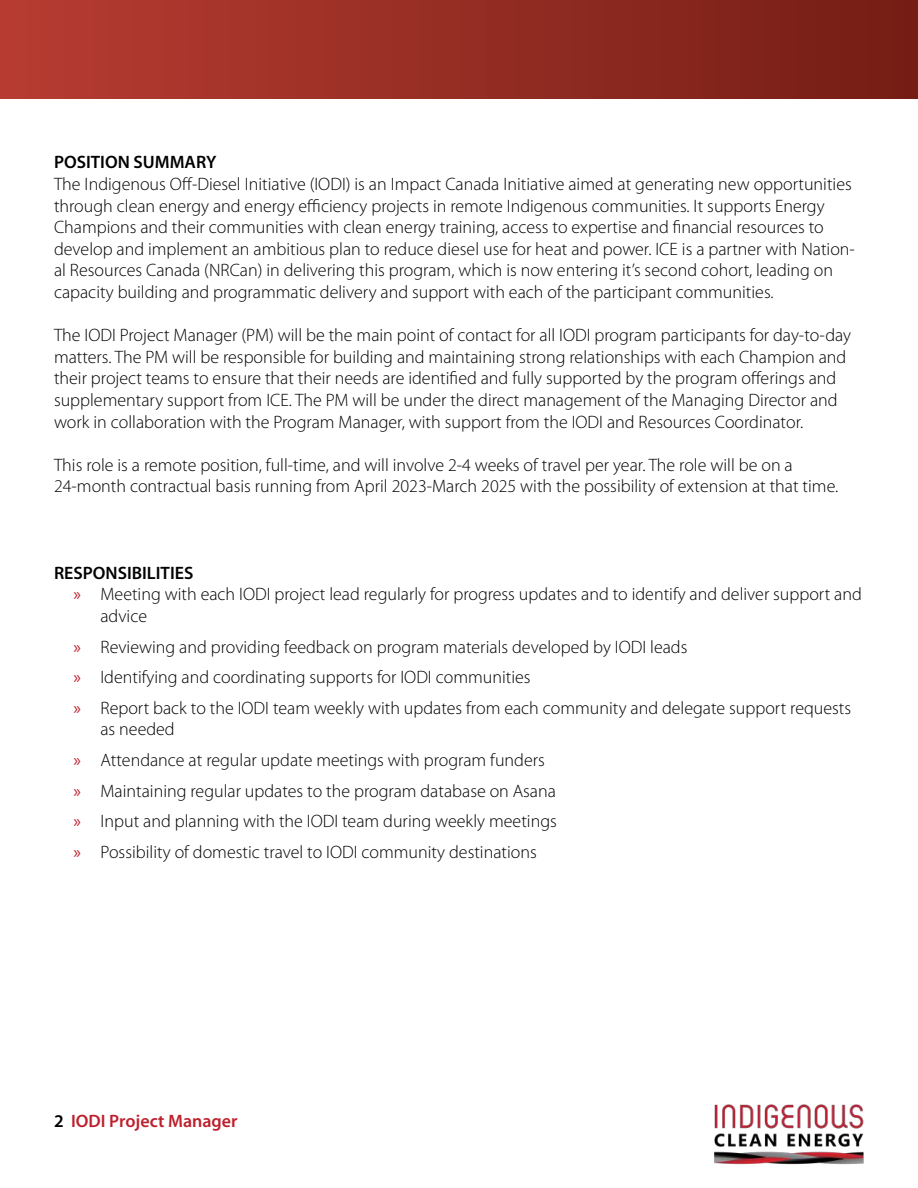
<style>
.page{position:relative;width:918px;height:1188px;background:#fff}
.page>*{position:absolute;margin:0;border:0;box-sizing:border-box;transform-origin:0 0}
.t1{font:300 18px/21.6px "Myriad Pro";color:#000}
.t2{font:600 18px "Myriad Pro";color:#000}
.t3{font:600 18px "Myriad Pro";color:#bd202d}
.s1{font-weight:400;color:#bd202d}
.s2{color:#000}
</style>
<div class="page">
<img style="left:714px;top:1104px;width:150px;height:61px">
<img style="left:0;top:0;width:918px;height:99px">
<p class="t2" style="left:54px;top:155px;width:164px">POSITION SUMMARY</p>
<p class="t1" style="left:54px;top:175px;width:803px">The Indigenous Off-Diesel Initiative (IODI) is an Impact Canada Initiative aimed at generating new opportunities through clean energy and energy efficiency projects in remote Indigenous communities. It supports Energy Champions and their communities with clean energy training, access to expertise and financial resources to develop and implement an ambitious plan to reduce diesel use for heat and power. ICE is a partner with Nation&shy;al Resources Canada (NRCan) in delivering this program, which is now entering it’s second cohort, leading on capacity building and programmatic delivery and support with each of the participant communities.</p>
<p class="t1" style="left:54px;top:326px;width:799px">The IODI Project Manager (PM) will be the main point of contact for all IODI program participants for day-to-day matters. The PM will be responsible for building and maintaining strong relationships with each Champion and their project teams to ensure that their needs are identified and fully supported by the program offerings and supplementary support from ICE. The PM will be under the direct management of the Managing Director and work in collaboration with the Program Manager, with support from the IODI and Resources Coordinator.</p>
<p class="t1" style="left:54px;top:455px;width:786px">This role is a remote position, full-time, and will involve 2-4 weeks of travel per year. The role will be on a<br>24-month contractual basis running from April 2023-March 2025 with the possibility of extension at that time.</p>
<p class="t2" style="left:54px;top:566px;width:141px">RESPONSIBILITIES</p>
<p class="t1" style="left:73px;top:585px;width:790px"><span class="s1">»</span> Meeting with each IODI project lead regularly for progress updates and to identify and deliver support and</p>
<p class="t1" style="left:100px;top:607px;width:48px">advice</p>
<p class="t1" style="left:73px;top:633px;width:779px;line-height:30.6px"><span class="s1">»</span> Reviewing and providing feedback on program materials developed by IODI leads<br><span class="s1">»</span> Identifying and coordinating supports for IODI communities<br><span class="s1">»</span> Report back to the IODI team weekly with updates from each community and delegate support requests</p>
<p class="t1" style="left:73px;top:715px;width:485px;line-height:30.6px;text-indent:27px">as needed<br><span class="s1">»</span> Attendance at regular update meetings with program funders<br><span class="s1">»</span> Maintaining regular updates to the program database on Asana <span class="s1">»</span> Input and planning with the IODI team during weekly meetings <span class="s1">»</span> Possibility of domestic travel to IODI community destinations</p>
<p class="t3" style="left:54px;top:1114px;width:185px"><span class="s2">2</span> IODI Project Manager</p>
</div>
